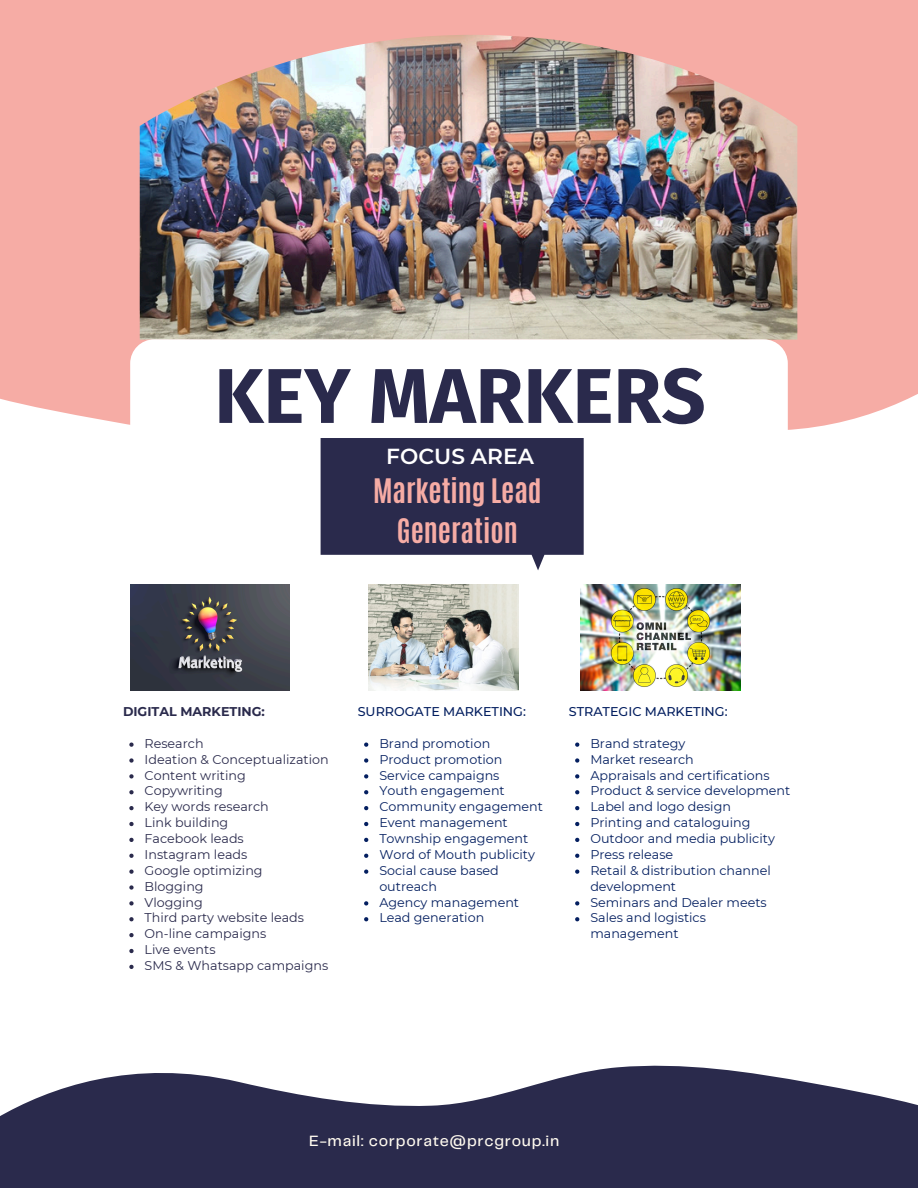
<style>
.page{position:relative;width:918px;height:1188px;background:#fff}
.page>*{position:absolute;margin:0;border:0;box-sizing:border-box;transform-origin:0 0}
.t1{font:700 77.55px "Fira Sans";color:#2a2a4c}
.t2{font:700 28.2px/39.2px "Antonio";color:#f6aca5;text-align:center}
.t3{font:600 21.75px "Montserrat";color:#fff}
.t4{font:500 15.45px "Telegraf";letter-spacing:.05em;color:#fffaef}
.t5{font:12.75px/15.9px "Montserrat";color:#041f60}
.t6{font:12.75px "Montserrat";color:#2a2a4c}
.t7{font:500 12.75px "Montserrat";color:#041f60}
.t8{font:700 12.75px "Montserrat";color:#2a2a4c}
</style>
<div class="page">
<div style="left:0;top:0;width:918px;height:438px;background:#f6aca5"></div>
<svg style="left:0;top:1066px;width:918px;height:122px;fill:#2a2a4c"></svg>
<img style="left:140px;top:35px;width:657px;height:305px">
<div style="left:130px;top:339px;width:658px;height:128px;background:#fff;border-radius:24px"></div>
<svg style="left:321px;top:438px;width:263px;height:132px;background:#424260"></svg>
<img style="left:130px;top:585px;width:160px;height:105px">
<img style="left:580px;top:585px;width:160px;height:105px">
<img style="left:368px;top:585px;width:151px;height:105px">
<svg style="left:575px;top:743px;width:4px;height:4px"></svg>
<svg style="left:575px;top:758px;width:4px;height:5px"></svg>
<svg style="left:575px;top:774px;width:4px;height:5px"></svg>
<svg style="left:575px;top:790px;width:4px;height:4px"></svg>
<svg style="left:575px;top:806px;width:4px;height:4px"></svg>
<svg style="left:575px;top:822px;width:4px;height:4px"></svg>
<svg style="left:575px;top:838px;width:4px;height:4px"></svg>
<svg style="left:575px;top:854px;width:4px;height:4px"></svg>
<svg style="left:575px;top:870px;width:4px;height:4px"></svg>
<svg style="left:575px;top:901px;width:4px;height:5px"></svg>
<svg style="left:575px;top:917px;width:4px;height:4px"></svg>
<svg style="left:364px;top:743px;width:4px;height:4px"></svg>
<svg style="left:364px;top:758px;width:4px;height:5px"></svg>
<svg style="left:364px;top:774px;width:4px;height:5px"></svg>
<svg style="left:364px;top:790px;width:4px;height:4px"></svg>
<svg style="left:364px;top:806px;width:4px;height:4px"></svg>
<svg style="left:364px;top:822px;width:4px;height:4px"></svg>
<svg style="left:364px;top:838px;width:4px;height:4px"></svg>
<svg style="left:364px;top:854px;width:4px;height:4px"></svg>
<svg style="left:364px;top:870px;width:4px;height:4px"></svg>
<svg style="left:364px;top:901px;width:4px;height:5px"></svg>
<svg style="left:364px;top:917px;width:4px;height:4px"></svg>
<svg style="left:129px;top:743px;width:5px;height:4px"></svg>
<svg style="left:129px;top:758px;width:5px;height:5px"></svg>
<svg style="left:129px;top:774px;width:5px;height:5px"></svg>
<svg style="left:129px;top:790px;width:5px;height:4px"></svg>
<svg style="left:129px;top:806px;width:5px;height:4px"></svg>
<svg style="left:129px;top:822px;width:5px;height:4px"></svg>
<svg style="left:129px;top:838px;width:5px;height:4px"></svg>
<svg style="left:129px;top:854px;width:5px;height:4px"></svg>
<svg style="left:129px;top:870px;width:5px;height:4px"></svg>
<svg style="left:129px;top:885px;width:5px;height:5px"></svg>
<svg style="left:129px;top:901px;width:5px;height:5px"></svg>
<svg style="left:129px;top:917px;width:5px;height:4px"></svg>
<svg style="left:129px;top:933px;width:5px;height:4px"></svg>
<svg style="left:129px;top:949px;width:5px;height:4px"></svg>
<svg style="left:129px;top:965px;width:5px;height:4px"></svg>
<p class="t1" style="left:214px;top:350px;width:493px">KEY MARKERS</p>
<p class="t3" style="left:386px;top:443px;width:149px">FOCUS AREA</p>
<p class="t2" style="left:373px;top:472px;width:170px">Marketing Lead<br>Generation</p>
<p class="t8" style="left:123px;top:704px;width:143px">DIGITAL MARKETING:</p>
<p class="t6" style="left:145px;top:735px;width:61px">Research</p>
<p class="t6" style="left:145px;top:751px;width:186px">Ideation &amp; Conceptualization</p>
<p class="t6" style="left:145px;top:767px;width:103px">Content writing</p>
<p class="t6" style="left:145px;top:783px;width:80px">Copywriting</p>
<p class="t6" style="left:145px;top:799px;width:126px">Key words research</p>
<p class="t6" style="left:145px;top:815px;width:85px">Link building</p>
<h5 class="t6" style="left:145px;top:831px;width:101px">Facebook leads</h5>
<p class="t6" style="left:145px;top:847px;width:104px">Instagram leads</p>
<p class="t6" style="left:145px;top:862px;width:120px">Google optimizing</p>
<p class="t6" style="left:145px;top:878px;width:61px">Blogging</p>
<p class="t6" style="left:145px;top:894px;width:60px">Vlogging</p>
<p class="t6" style="left:145px;top:910px;width:161px">Third party website leads</p>
<p class="t6" style="left:145px;top:926px;width:123px">On-line campaigns</p>
<p class="t6" style="left:145px;top:942px;width:72px">Live events</p>
<p class="t6" style="left:145px;top:958px;width:185px">SMS &amp; Whatsapp campaigns</p>
<p class="t7" style="left:358px;top:704px;width:170px">SURROGATE MARKETING:</p>
<p class="t5" style="left:379px;top:735px;width:112px">Brand promotion</p>
<p class="t5" style="left:379px;top:751px;width:125px">Product promotion</p>
<p class="t5" style="left:379px;top:767px;width:122px">Service campaigns</p>
<p class="t5" style="left:379px;top:783px;width:127px">Youth engagement</p>
<p class="t5" style="left:379px;top:799px;width:165px">Community engagement</p>
<p class="t5" style="left:379px;top:815px;width:130px">Event management</p>
<h5 class="t5" style="left:379px;top:831px;width:150px">Township engagement</h5>
<p class="t5" style="left:379px;top:846px;width:157px">Word of Mouth publicity</p>
<p class="t5" style="left:379px;top:862px;width:121px">Social cause based outreach</p>
<p class="t5" style="left:379px;top:894px;width:141px">Agency management</p>
<p class="t5" style="left:379px;top:910px;width:106px">Lead generation</p>
<h1 class="t7" style="left:569px;top:704px;width:160px">STRATEGIC MARKETING:</h1>
<h3 class="t5" style="left:590px;top:735px;width:97px">Brand strategy</h3>
<h2 class="t5" style="left:590px;top:751px;width:105px">Market research</h2>
<p class="t5" style="left:590px;top:767px;width:181px">Appraisals and certifications</p>
<p class="t5" style="left:590px;top:783px;width:201px">Product &amp; service development</p>
<p class="t5" style="left:590px;top:799px;width:142px">Label and logo design</p>
<h5 class="t5" style="left:590px;top:815px;width:162px">Printing and cataloguing</h5>
<p class="t5" style="left:590px;top:831px;width:186px">Outdoor and media publicity</p>
<p class="t5" style="left:590px;top:846px;width:84px">Press release</p>
<p class="t5" style="left:590px;top:862px;width:182px">Retail &amp; distribution channel development</p>
<p class="t5" style="left:590px;top:894px;width:178px">Seminars and Dealer meets</p>
<p class="t5" style="left:590px;top:910px;width:117px">Sales and logistics management</p>
<p class="t4" style="left:309px;top:1134px;width:252px">E-mail: corporate@prcgroup.in</p>
</div>
